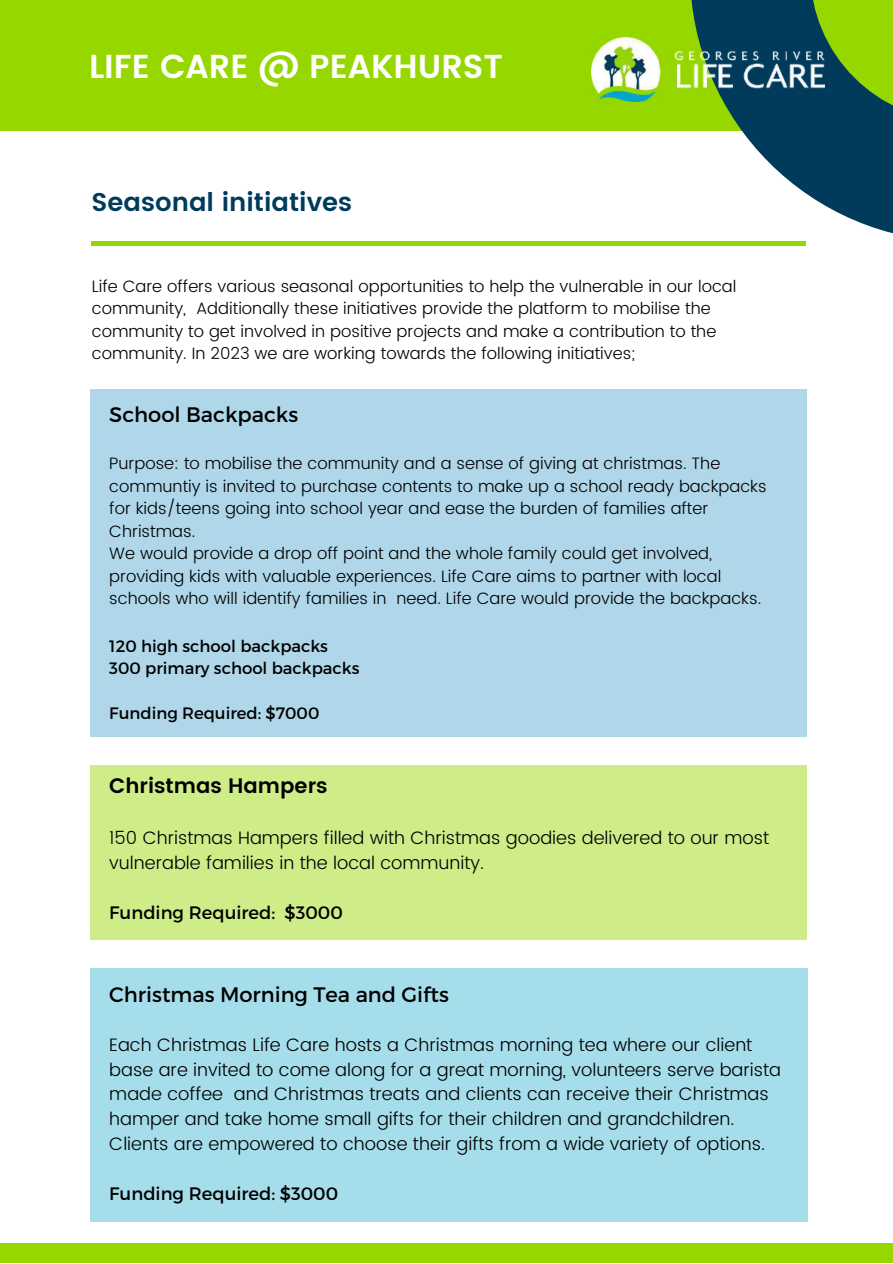
<style>
.page{position:relative;width:893px;height:1264px;background:#fff}
.page>*{position:absolute;margin:0;border:0;box-sizing:border-box;transform-origin:0 0}
.t1{font:600 33.15px "Poppins";color:#fff}
.t2{font:600 25.65px "Poppins";color:#003b5c}
.t3{font:21px "Montserrat";color:#000}
.t4{font:600 21px "Poppins";color:#000}
.t5{font:300 18px/24.8px "Poppins";color:#000}
.t6{font:18px "Montserrat";color:#000}
.t7{font:300 16.5px/22.5px "Poppins";color:#000}
.t8{font:16.5px/22.5px "Montserrat";color:#000}
</style>
<div class="page">
<div style="left:0;top:1243px;width:892px;height:19px;background:#97d700"></div>
<div style="left:90px;top:389px;width:716px;height:348px;background:#afd7e9"></div>
<hr style="left:92px;top:242px;width:713px;height:4px;background:#97d700">
<div style="left:0;top:0;width:892px;height:131px;background:#97d700"></div>
<div style="left:90px;top:765px;width:716px;height:174px;background:#ceec88"></div>
<div style="left:90px;top:967px;width:717px;height:254px;background:#a6ddeb"></div>
<svg style="left:691px;top:0;width:201px;height:233px;fill:#003b5c"></svg>
<img style="left:592px;top:37px;width:232px;height:64px">
<h1 class="t1" style="left:89px;top:47px;width:415px">LIFE CARE @ PEAKHURST</h1>
<h2 class="t2" style="left:92px;top:187px;width:262px">Seasonal initiatives</h2>
<p class="t7" style="left:92px;top:275px;width:646px">Life Care offers various seasonal opportunities to help the vulnerable in our local community, Additionally these initiatives provide the platform to mobilise the community to get involved in positive projects and make a contribution to the community. In 2023 we are working towards the following initiatives;</p>
<p class="t3" style="left:109px;top:401px;width:190px">School Backpacks</p>
<p class="t7" style="left:109px;top:452px;width:658px">Purpose: to mobilise the community and a sense of giving at christmas. The communtiy is invited to purchase contents to make up a school ready backpacks for kids/teens going into school year and ease the burden of families after Christmas.<br>We would provide a drop off point and the whole family could get involved, providing kids with valuable experiences. Life Care aims to partner with local schools who will identify families in need. Life Care would provide the backpacks.</p>
<p class="t8" style="left:109px;top:633px;width:251px">120 high school backpacks<br>300 primary school backpacks</p>
<p class="t8" style="left:109px;top:701px;width:211px">Funding Required: $7000</p>
<p class="t4" style="left:109px;top:773px;width:220px">Christmas Hampers</p>
<p class="t5" style="left:109px;top:825px;width:661px">150 Christmas Hampers filled with Christmas goodies delivered to our most vulnerable families in the local community.</p>
<p class="t6" style="left:109px;top:901px;width:235px">Funding Required: $3000</p>
<p class="t3" style="left:109px;top:981px;width:341px">Christmas Morning Tea and Gifts</p>
<p class="t5" style="left:109px;top:1032px;width:673px">Each Christmas Life Care hosts a Christmas morning tea where our client base are invited to come along for a great morning, volunteers serve barista made coffee and Christmas treats and clients can receive their Christmas hamper and take home small gifts for their children and grandchildren.<br>Clients are empowered to choose their gifts from a wide variety of options.</p>
<p class="t6" style="left:109px;top:1182px;width:230px">Funding Required: $3000</p>
</div>
